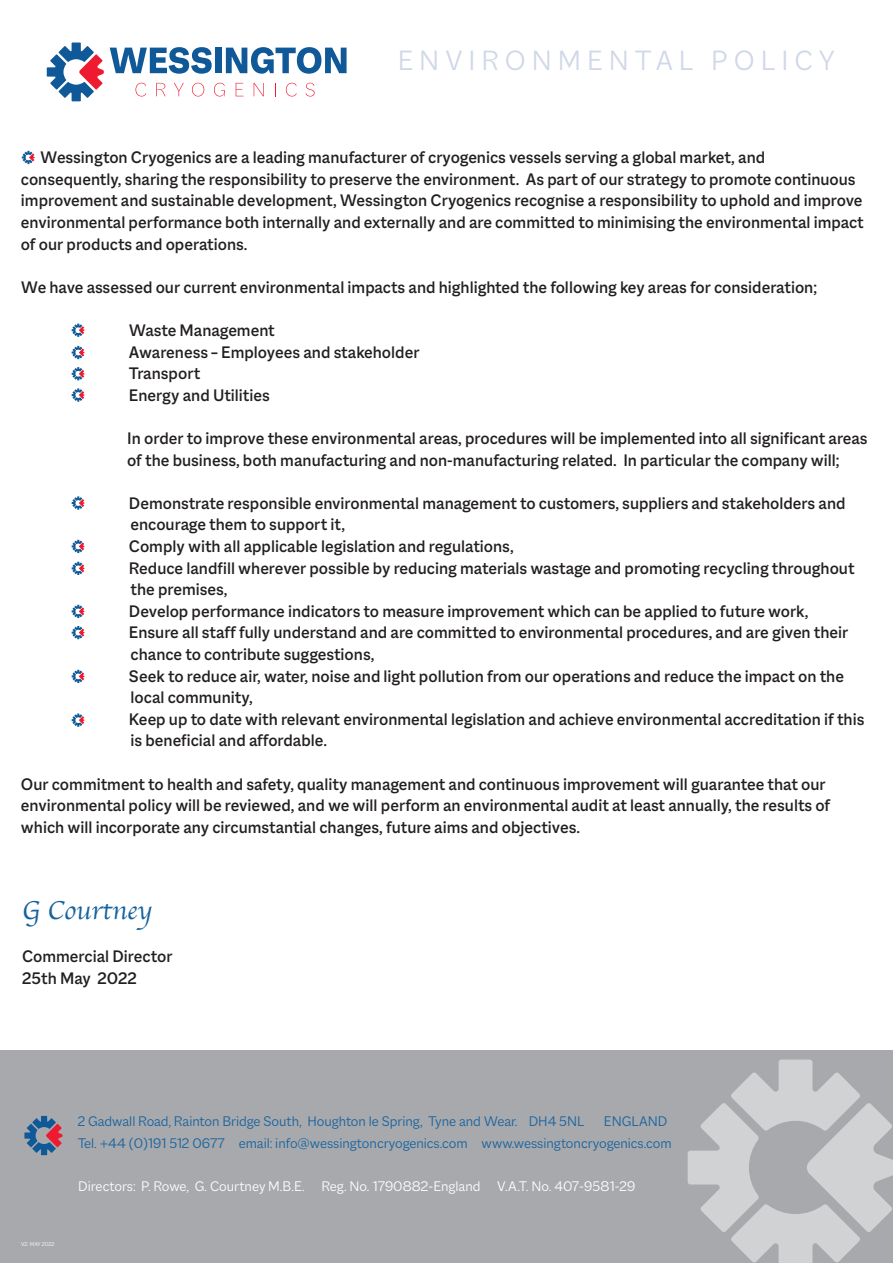
<style>
.page{position:relative;width:893px;height:1263px;background:#fff}
.page>*{position:absolute;margin:0;border:0;box-sizing:border-box;transform-origin:0 0}
.t1{font:300 30px "Macklin Sans";letter-spacing:.2em;color:#d0d7e8}
.t2{font:27px "Apple Chancery";color:#15629d}
.t3{font:500 18px/21.6px "Macklin Sans";color:#231f20}
.t4{font:300 15px/21.6px "Macklin Sans";color:#16629e;text-align:right}
.t5{font:300 15px "Macklin Sans";color:#fff}
.t6{font:300 6px "Macklin Sans";color:#fff}
</style>
<div class="page">
<svg style="left:110px;top:47px;width:102px;height:27px"></svg>
<div style="left:215px;top:48px;width:6px;height:25px;background:#0f5998"></div>
<svg style="left:226px;top:47px;width:121px;height:27px"></svg>
<svg style="left:135px;top:83px;width:11px;height:13px"></svg>
<svg style="left:156px;top:83px;width:10px;height:13px"></svg>
<svg style="left:174px;top:83px;width:10px;height:13px"></svg>
<svg style="left:192px;top:83px;width:12px;height:13px"></svg>
<svg style="left:214px;top:83px;width:11px;height:13px"></svg>
<svg style="left:236px;top:83px;width:8px;height:13px"></svg>
<svg style="left:254px;top:83px;width:10px;height:13px"></svg>
<svg style="left:275px;top:83px;width:1px;height:13px"></svg>
<svg style="left:286px;top:83px;width:11px;height:13px"></svg>
<svg style="left:306px;top:83px;width:9px;height:13px"></svg>
<svg style="left:47px;top:43px;width:57px;height:58px"></svg>
<svg style="left:22px;top:151px;width:13px;height:13px"></svg>
<div style="left:0;top:1050px;width:893px;height:213px;background:#a8a9ad"></div>
<svg style="left:688px;top:1059px;width:205px;height:204px"></svg>
<svg style="left:24px;top:1116px;width:39px;height:39px"></svg>
<svg style="left:72px;top:324px;width:13px;height:13px"></svg>
<svg style="left:72px;top:346px;width:13px;height:13px"></svg>
<svg style="left:72px;top:367px;width:13px;height:13px"></svg>
<svg style="left:72px;top:496px;width:13px;height:14px"></svg>
<svg style="left:72px;top:562px;width:13px;height:13px"></svg>
<svg style="left:72px;top:540px;width:13px;height:13px"></svg>
<svg style="left:72px;top:605px;width:13px;height:13px"></svg>
<svg style="left:72px;top:626px;width:13px;height:13px"></svg>
<svg style="left:72px;top:670px;width:13px;height:13px"></svg>
<svg style="left:72px;top:713px;width:13px;height:14px"></svg>
<svg style="left:72px;top:388px;width:13px;height:14px"></svg>
<h1 class="t1" style="left:398px;top:43px;width:438px">ENVIRONMENTAL POLICY</h1>
<p class="t3" style="left:21px;top:146px;width:844px;text-indent:19px">Wessington Cryogenics are a leading manufacturer of cryogenics vessels serving a global market, and consequently, sharing the responsibility to preserve the environment. As part of our strategy to promote continuous improvement and sustainable development, Wessington Cryogenics recognise a responsibility to uphold and improve environmental performance both internally and externally and are committed to minimising the environmental impact of our products and operations.</p>
<p class="t3" style="left:21px;top:276px;width:798px">We have assessed our current environmental impacts and highlighted the following key areas for consideration;</p>
<p class="t3" style="left:129px;top:319px;width:292px">Waste Management<br>Awareness – Employees and stakeholder<br>Transport<br>Energy and Utilities</p>
<p class="t3" style="left:127px;top:427px;width:742px">In order to improve these environmental areas, procedures will be implemented into all significant areas of the business, both manufacturing and non-manufacturing related. In particular the company will;</p>
<p class="t3" style="left:129px;top:492px;width:737px">Demonstrate responsible environmental management to customers, suppliers and stakeholders and encourage them to support it,<br>Comply with all applicable legislation and regulations,<br>Reduce landfill wherever possible by reducing materials wastage and promoting recycling throughout the premises,<br>Develop performance indicators to measure improvement which can be applied to future work,<br>Ensure all staff fully understand and are committed to environmental procedures, and are given their chance to contribute suggestions,<br>Seek to reduce air, water, noise and light pollution from our operations and reduce the impact on the local community,<br>Keep up to date with relevant environmental legislation and achieve environmental accreditation if this is beneficial and affordable.</p>
<p class="t3" style="left:21px;top:773px;width:810px">Our commitment to health and safety, quality management and continuous improvement will guarantee that our environmental policy will be reviewed, and we will perform an environmental audit at least annually, the results of which will incorporate any circumstantial changes, future aims and objectives.</p>
<h2 class="t2" style="left:22px;top:888px;width:131px">G Courtney</h2>
<p class="t3" style="left:22px;top:945px;width:152px">Commercial Director<br>25th May 2022</p>
<p class="t4" style="left:78px;top:1111px;width:595px">ENGLAND<br>Tel. +44 (0)191 512 0677 email: info@wessingtoncryogenics.com www.wessingtoncryogenics.com</p>
<p class="t4" style="left:78px;top:1111px;width:508px">2 Gadwall Road, Rainton Bridge South, Houghton le Spring, Tyne and Wear. DH4 5NL</p>
<p class="t6" style="left:21px;top:1241px;width:35px">V2. MAY 2022</p>
<p class="t5" style="left:78px;top:1177px;width:559px">Directors: P. Rowe, G. Courtney M.B.E. Reg. No. 1790882-England V.A.T. No. 407-9581-29</p>
</div>
